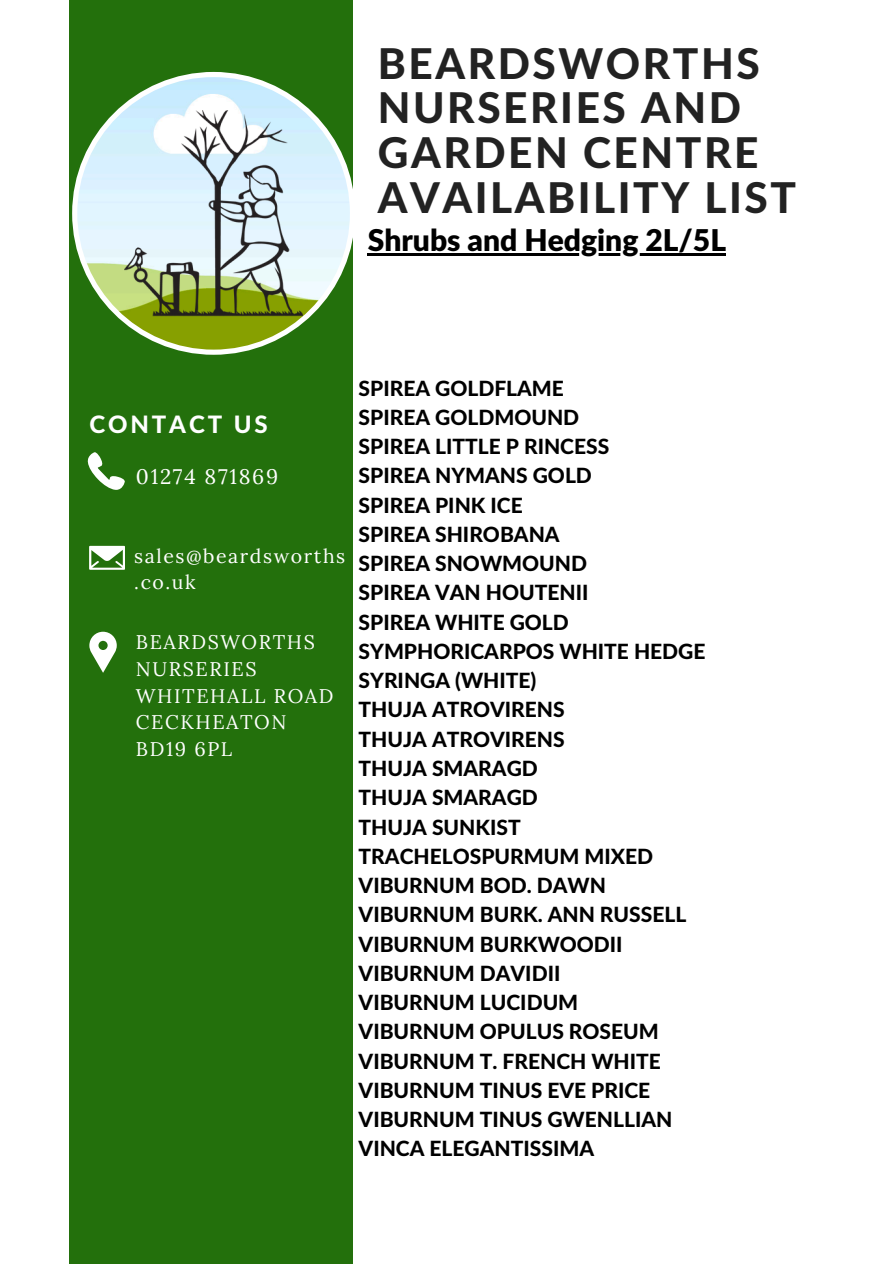
<style>
.page{position:relative;width:894px;height:1264px;background:#fff}
.page>*{position:absolute;margin:0;border:0;box-sizing:border-box;transform-origin:0 0}
.t1{font:800 42.45px/44.8px "Lato Latin";letter-spacing:.06em;color:#222}
.t2{font:900 30px "Lato Latin";color:#000}
.t3{font:800 24px "Lato Latin";letter-spacing:.12em;color:#fff}
.t4{font:800 21px/29.2px "Lato Latin";color:#000}
.t5{font:21px "Lora";letter-spacing:.08em;color:#fff}
.t6{font:19.65px/26.8px "Lora";letter-spacing:.08em;color:#fff}
.t7{font:19.5px/25.8px "Lora";letter-spacing:.08em;color:#fff}
</style>
<div class="page">
<div style="left:69px;top:0;width:283px;height:1263px;background:#23700c"></div>
<svg style="left:88px;top:452px;width:37px;height:37px"></svg>
<svg style="left:89px;top:546px;width:35px;height:23px"></svg>
<svg style="left:89px;top:631px;width:27px;height:41px"></svg>
<svg style="left:72px;top:72px;width:281px;height:283px"></svg>
<img style="left:125px;top:110px;width:177px;height:206px">
<hr style="left:367px;top:253px;width:359px;height:2px;background:#000">
<p class="t1" style="left:377px;top:43px;width:420px">BEARDSWORTHS<br>NURSERIES AND<br>GARDEN CENTRE<br>AVAILABILITY LIST</p>
<p class="t2" style="left:367px;top:227px;width:360px">Shrubs and Hedging 2L/5L</p>
<h3 class="t3" style="left:89px;top:414px;width:180px">CONTACT US</h3>
<p class="t5" style="left:136px;top:462px;width:144px">01274 871869</p>
<p class="t7" style="left:134px;top:543px;width:212px">sales@beardsworths .co.uk</p>
<p class="t6" style="left:136px;top:628px;width:199px">BEARDSWORTHS<br>NURSERIES<br>WHITEHALL ROAD<br>CECKHEATON<br>BD19 6PL</p>
<h1 class="t4" style="left:358px;top:374px;width:348px">SPIREA GOLDFLAME<br>SPIREA GOLDMOUND<br>SPIREA LITTLE P RINCESS<br>SPIREA NYMANS GOLD<br>SPIREA PINK ICE<br>SPIREA SHIROBANA<br>SPIREA SNOWMOUND<br>SPIREA VAN HOUTENII<br>SPIREA WHITE GOLD<br>SYMPHORICARPOS WHITE HEDGE<br>SYRINGA (WHITE)<br>THUJA ATROVIRENS<br>THUJA ATROVIRENS<br>THUJA SMARAGD<br>THUJA SMARAGD<br>THUJA SUNKIST<br>TRACHELOSPURMUM MIXED<br>VIBURNUM BOD. DAWN<br>VIBURNUM BURK. ANN RUSSELL<br>VIBURNUM BURKWOODII<br>VIBURNUM DAVIDII<br>VIBURNUM LUCIDUM<br>VIBURNUM OPULUS ROSEUM<br>VIBURNUM T. FRENCH WHITE<br>VIBURNUM TINUS EVE PRICE<br>VIBURNUM TINUS GWENLLIAN<br>VINCA ELEGANTISSIMA</h1>
</div>
